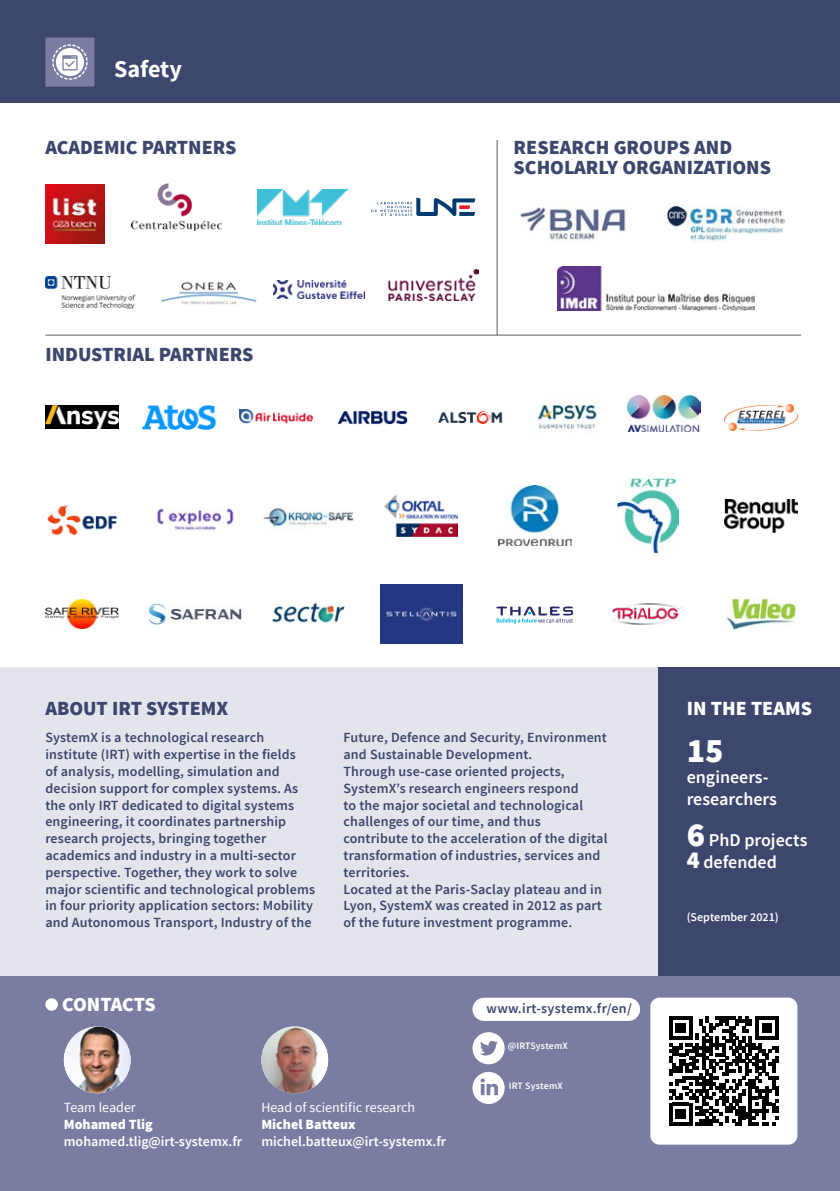
<style>
.page{position:relative;width:840px;height:1191px;background:#fff}
.page>*{position:absolute;margin:0;border:0;box-sizing:border-box;transform-origin:0 0}
.t1{font:900 34px "Source Sans Pro";color:#fff}
.t2{font:700 24px "Source Sans Pro";color:#fff}
.t3{font:900 20px/20px "Source Sans Pro";color:#3d466d}
.t4{font:900 20px "Source Sans Pro";color:#fff}
.t5{font:600 18px/21.6px "Source Sans Pro";color:#fff}
.t6{font:600 14px/16.8px "Source Sans Pro";letter-spacing:.01em;color:#3d466d}
.t7{font:600 14px "Source Sans Pro";color:#fff}
.t8{font:14px "Source Sans Pro";color:#fff}
.t9{font:900 14px "Source Sans Pro";color:#fff}
.t10{font:600 12px "Source Sans Pro";color:#fff}
.t11{font:600 9.8px "Source Sans Pro";letter-spacing:.02em;color:#fff}
.s1{font-weight:900;font-size:34px}
.s2{font-weight:900;font-size:24px}
</style>
<div class="page">
<div style="left:0;top:0;width:839px;height:102px;background:#3d466d"></div>
<div style="left:0;top:975px;width:839px;height:216px;background:#7a7da1"></div>
<div style="left:0;top:667px;width:839px;height:308px;background:#e4e5ec"></div>
<div style="left:45px;top:38px;width:49px;height:49px;background:#7a7da1"></div>
<svg style="left:52px;top:44px;width:36px;height:36px"></svg>
<hr style="left:496px;top:140px;width:1px;height:195px;background:#5d6163">
<div style="left:45px;top:998px;width:13px;height:12px;background:#fff;border-radius:50%"></div>
<hr style="left:45px;top:334px;width:755px;height:1px;background:#5d6163">
<div style="left:650px;top:997px;width:147px;height:147px;background:#fff;border-radius:9px"></div>
<svg style="left:669px;top:1016px;width:109px;height:110px"></svg>
<div style="left:658px;top:667px;width:181px;height:308px;background:#3d466d"></div>
<img style="left:45px;top:184px;width:59px;height:59px">
<img style="left:132px;top:183px;width:90px;height:47px">
<img style="left:257px;top:189px;width:90px;height:35px">
<svg style="left:371px;top:198px;width:104px;height:18px"></svg>
<img style="left:45px;top:276px;width:90px;height:32px">
<img style="left:161px;top:281px;width:96px;height:24px">
<img style="left:274px;top:280px;width:90px;height:19px">
<img style="left:388px;top:269px;width:90px;height:32px">
<img style="left:520px;top:207px;width:106px;height:35px">
<img style="left:666px;top:203px;width:118px;height:39px">
<img style="left:557px;top:266px;width:196px;height:44px">
<img style="left:45px;top:406px;width:73px;height:22px">
<img style="left:142px;top:405px;width:73px;height:25px">
<img style="left:239px;top:409px;width:73px;height:15px">
<img style="left:337px;top:410px;width:71px;height:15px">
<img style="left:437px;top:411px;width:66px;height:13px">
<img style="left:537px;top:403px;width:60px;height:28px">
<img style="left:627px;top:395px;width:73px;height:36px">
<img style="left:724px;top:404px;width:73px;height:27px">
<img style="left:47px;top:505px;width:71px;height:31px">
<img style="left:156px;top:508px;width:78px;height:23px">
<img style="left:263px;top:507px;width:91px;height:21px">
<img style="left:385px;top:495px;width:72px;height:41px">
<img style="left:498px;top:486px;width:72px;height:60px">
<img style="left:617px;top:479px;width:61px;height:74px">
<img style="left:724px;top:499px;width:73px;height:33px">
<img style="left:45px;top:600px;width:73px;height:28px">
<img style="left:147px;top:604px;width:95px;height:20px">
<img style="left:271px;top:602px;width:73px;height:21px">
<img style="left:380px;top:585px;width:82px;height:58px">
<svg style="left:496px;top:606px;width:76px;height:17px"></svg>
<img style="left:612px;top:603px;width:71px;height:21px">
<img style="left:726px;top:597px;width:71px;height:34px">
<img style="left:64px;top:1026px;width:67px;height:67px;border-radius:33px">
<img style="left:261px;top:1026px;width:67px;height:67px;border-radius:33px">
<div style="left:472px;top:997px;width:167px;height:24px;background:#fff;border-radius:12px"></div>
<svg style="left:472px;top:1032px;width:32px;height:32px"></svg>
<svg style="left:472px;top:1071px;width:32px;height:33px"></svg>
<p class="t2" style="left:114px;top:54px;width:69px">Safety</p>
<p class="t3" style="left:45px;top:138px;width:192px">ACADEMIC PARTNERS</p>
<p class="t3" style="left:45px;top:345px;width:209px">INDUSTRIAL PARTNERS</p>
<p class="t3" style="left:513px;top:138px;width:259px">RESEARCH GROUPS AND<br>SCHOLARLY ORGANIZATIONS</p>
<p class="t3" style="left:45px;top:699px;width:184px">ABOUT IRT SYSTEMX</p>
<p class="t6" style="left:45px;top:729px;width:271px">SystemX is a technological research institute (IRT) with expertise in the fields<br>of analysis, modelling, simulation and decision support for complex systems. As the only IRT dedicated to digital systems engineering, it coordinates partnership research projects, bringing together academics and industry in a multi-sector perspective. Together, they work to solve major scientific and technological problems in four priority application sectors: Mobility and Autonomous Transport, Industry of the</p>
<p class="t6" style="left:343px;top:729px;width:265px">Future, Defence and Security, Environment and Sustainable Development.</p>
<p class="t6" style="left:343px;top:763px;width:265px">Through use-case oriented projects, SystemX’s research engineers respond<br>to the major societal and technological challenges of our time, and thus contribute to the acceleration of the digital transformation of industries, services and territories.</p>
<p class="t6" style="left:343px;top:881px;width:260px;text-align:justify">Located at the Paris-Saclay plateau and in Lyon, SystemX was created in 2012 as part of the future investment programme.</p>
<p class="t4" style="left:62px;top:991px;width:95px">CONTACTS</p>
<p class="t8" style="left:64px;top:1098px;width:73px">Team leader</p>
<p class="t9" style="left:64px;top:1115px;width:90px">Mohamed Tlig</p>
<p class="t7" style="left:64px;top:1132px;width:180px">mohamed.tlig@irt-systemx.fr</p>
<p class="t8" style="left:261px;top:1098px;width:155px">Head of scientific research</p>
<p class="t9" style="left:261px;top:1115px;width:96px">Michel Batteux</p>
<p class="t7" style="left:261px;top:1132px;width:186px">michel.batteux@irt-systemx.fr</p>
<p class="t6" style="left:486px;top:1000px;width:147px">www.irt-systemx.fr/en/</p>
<p class="t11" style="left:507px;top:1039px;width:62px">@IRTSystemX</p>
<p class="t11" style="left:508px;top:1079px;width:55px">IRT SystemX</p>
<p class="t4" style="left:686px;top:695px;width:127px">IN THE TEAMS</p>
<p class="t1" style="left:686px;top:728px;width:38px">15</p>
<p class="t5" style="left:686px;top:767px;width:92px">engineers&shy;researchers</p>
<p class="t5" style="left:686px;top:829px;width:122px"><span class="s1">6</span> PhD projects<br><span class="s2">4</span> defended</p>
<p class="t10" style="left:686px;top:909px;width:93px">(September 2021)</p>
</div>
